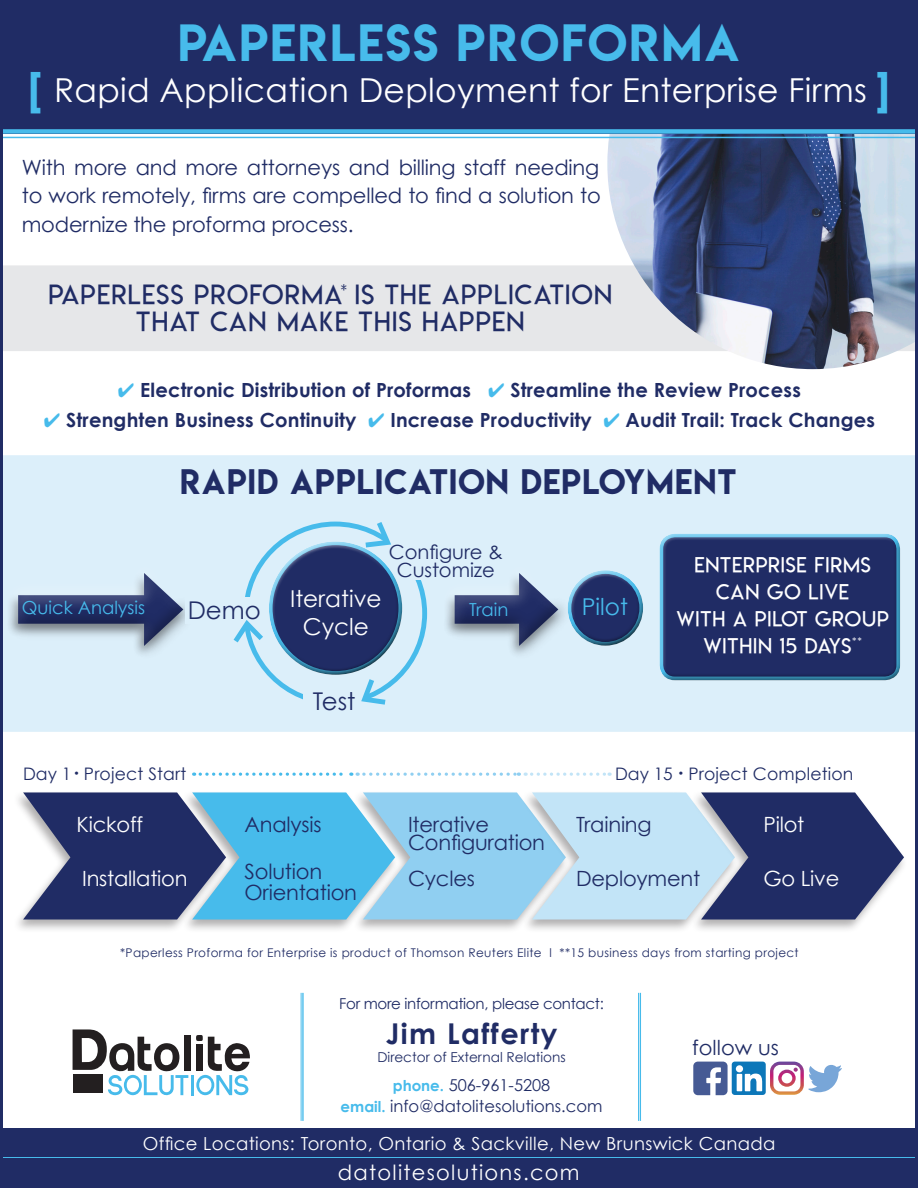
<style>
.page{position:relative;width:918px;height:1188px;background:#fff}
.page>*{position:absolute;margin:0;border:0;box-sizing:border-box;transform-origin:0 0}
.t1{font:46.5px "Lemon Milk";letter-spacing:.05em;color:#47bbeb}
.t2{font:33px "Century Gothic";letter-spacing:.01em;color:#fff}
.t3{font:31.5px "Lemon Milk";letter-spacing:.04em;color:#202c65}
.t4{font:700 28.65px "Century Gothic";letter-spacing:.05em;color:#202c65}
.t5{font:27px "Lemon Milklight";letter-spacing:.05em;color:#202c65}
.t6{font:24.45px "Century Gothic";color:#202c65}
.t7{font:23.25px/27.9px "Century Gothic";color:#fff;text-align:center}
.t8{font:23.25px "Century Gothic";color:#47bbeb}
.t9{font:21px/28.5px "Century Gothic";letter-spacing:-.01em;color:#202c65;text-align:justify}
.t10{font:21px "Lemon Milklight";letter-spacing:.04em;color:#fff}
.t11{font:21px "Century Gothic";letter-spacing:-.01em;color:#fff}
.t12{font:21px "Century Gothic";letter-spacing:.06em;color:#fff}
.t13{font:20.55px "Century Gothic";color:#202c65}
.t14{font:700 19.5px "Century Gothic";letter-spacing:.01em;color:#202c65}
.t15{font:19.5px "Century Gothic";color:#202c65}
.t16{font:18px "Century Gothic";letter-spacing:.02em;color:#fff}
.t17{font:18px "Century Gothic";color:#47bbeb}
.t18{font:17.25px "Century Gothic";letter-spacing:.01em;color:#202c65}
.t19{font:16.35px "Century Gothic";color:#202c65}
.t20{font:15px "Century Gothic";letter-spacing:-.02em;color:#202c65}
.t21{font:13.65px "Century Gothic";color:#202c65}
.t22{font:12px "Century Gothic";letter-spacing:.03em;color:#202c65}
.s1{font-weight:700;font-size:45px;color:#47bbeb}
.s2{color:#47bbeb}
.s3{font-weight:700;font-size:15px;color:#47bbeb}
</style>
<div class="page">
<div style="left:4px;top:265px;width:603px;height:86px;background:#e6e7e9"></div>
<img style="left:607px;top:139px;width:307px;height:230px">
<div style="left:0;top:1129px;width:918px;height:59px;background:#202c65"></div>
<hr style="left:0;top:1157px;width:918px;height:1px;background:#47bbeb">
<svg style="left:4px;top:134px;width:910px;height:5px"></svg>
<div style="left:4px;top:4px;width:910px;height:130px;background:#202c65"></div>
<div style="left:184px;top:1035px;width:7px;height:36px;background:#231f20"></div>
<hr style="left:191px;top:1075px;width:3px;height:20px;background:#47bbeb">
<svg style="left:196px;top:1035px;width:54px;height:60px"></svg>
<svg style="left:73px;top:1029px;width:115px;height:67px"></svg>
<hr style="left:302px;top:993px;width:2px;height:128px;background:#47bbeb">
<hr style="left:301px;top:993px;width:1px;height:128px;background:#47bbeb">
<svg style="left:693px;top:1062px;width:149px;height:33px"></svg>
<hr style="left:640px;top:993px;width:1px;height:128px;background:#47bbeb">
<hr style="left:638px;top:993px;width:1px;height:128px;background:#47bbeb">
<div style="left:4px;top:455px;width:910px;height:277px;background:#dceffa"></div>
<div style="left:1px;top:559px;width:191px;height:95px;background:#fff;opacity:.75"></div>
<div style="left:5px;top:595px;width:193px;height:66px;background:#231f20;opacity:.75"></div>
<div style="left:185px;top:597px;width:79px;height:27px;background:#dceffa"></div>
<div style="left:303px;top:688px;width:64px;height:26px;background:#dceffa"></div>
<div style="left:388px;top:528px;width:92px;height:51px;background:#dceffa"></div>
<svg style="left:360px;top:517px;width:35px;height:22px"></svg>
<svg style="left:358px;top:676px;width:33px;height:32px"></svg>
<svg style="left:229px;top:616px;width:39px;height:32px"></svg>
<div style="left:657px;top:532px;width:245px;height:143px;background:#fff;opacity:.75"></div>
<div style="left:657px;top:537px;width:245px;height:144px;background:#231f20;opacity:.75"></div>
<div style="left:13px;top:790px;width:217px;height:144px;background:#231f20;opacity:.36"></div>
<div style="left:182px;top:790px;width:217px;height:144px;background:#231f20;opacity:.36"></div>
<div style="left:352px;top:790px;width:218px;height:144px;background:#231f20;opacity:.36"></div>
<div style="left:521px;top:790px;width:218px;height:144px;background:#231f20;opacity:.36"></div>
<div style="left:691px;top:790px;width:217px;height:144px;background:#231f20;opacity:.36"></div>
<svg style="left:23px;top:792px;width:881px;height:128px;background:#7099bf"></svg>
<svg style="left:194px;top:773px;width:164px;height:3px"></svg>
<svg style="left:364px;top:773px;width:155px;height:3px"></svg>
<svg style="left:532px;top:773px;width:78px;height:3px"></svg>
<div style="left:438px;top:559px;width:129px;height:96px;background:#fff;opacity:.75"></div>
<div style="left:441px;top:595px;width:132px;height:66px;background:#231f20;opacity:.75"></div>
<div style="left:565px;top:568px;width:78px;height:61px;background:#fff;opacity:.75"></div>
<div style="left:567px;top:584px;width:76px;height:63px;background:#231f20;opacity:.75"></div>
<div style="left:267px;top:539px;width:130px;height:104px;background:#fff;opacity:.75"></div>
<div style="left:272px;top:566px;width:131px;height:110px;background:#231f20;opacity:.75"></div>
<p class="t1" style="left:178px;top:10px;width:563px">PAPERLESS PROFORMA</p>
<p class="t2" style="left:27px;top:70px;width:865px"><span class="s1">[</span> Rapid Application Deployment for Enterprise Firms <span class="s1">]</span></p>
<p class="t9" style="left:22px;top:153px;width:581px">With more and more attorneys and billing staff needing to work remotely, firms are compelled to find a solution to modernize the proforma process.</p>
<p class="t5" style="left:49px;top:278px;width:565px">PAPERLESS PROFORMA<sup>*</sup> IS THE APPLICATION</p>
<p class="t5" style="left:136px;top:305px;width:390px">THAT CAN MAKE THIS HAPPEN</p>
<p class="t14" style="left:118px;top:377px;width:685px"><span class="s2">✔</span> Electronic Distribution of Proformas <span class="s2">✔</span> Streamline the Review Process</p>
<p class="t14" style="left:44px;top:407px;width:833px"><span class="s2">✔</span> Strenghten Business Continuity <span class="s2">✔</span> Increase Productivity <span class="s2">✔</span> Audit Trail: Track Changes</p>
<p class="t3" style="left:180px;top:459px;width:557px">RAPID APPLICATION DEPLOYMENT</p>
<p class="t17" style="left:22px;top:597px;width:125px">Quick Analysis</p>
<p class="t6" style="left:188px;top:595px;width:75px">Demo</p>
<p class="t7" style="left:290px;top:584px;width:93px">Iterative<br>Cycle</p>
<p class="t15" style="left:389px;top:540px;width:115px">Configure &amp;</p>
<p class="t15" style="left:397px;top:558px;width:100px">Customize</p>
<p class="t17" style="left:469px;top:598px;width:41px">Train</p>
<p class="t8" style="left:582px;top:592px;width:48px">Pilot</p>
<p class="t6" style="left:313px;top:686px;width:44px">Test</p>
<p class="t10" style="left:694px;top:551px;width:178px">ENTERPRISE FIRMS</p>
<p class="t10" style="left:716px;top:578px;width:134px">CAN GO LIVE</p>
<p class="t10" style="left:676px;top:605px;width:214px">WITH A PILOT GROUP</p>
<p class="t10" style="left:703px;top:632px;width:160px">WITHIN 15 DAYS<sup>*</sup> <sup>*</sup></p>
<p class="t18" style="left:23px;top:763px;width:165px">Day 1 <sup>•</sup> Project Start</p>
<p class="t18" style="left:615px;top:763px;width:240px">Day 15 <sup>•</sup> Project Completion</p>
<p class="t11" style="left:77px;top:812px;width:68px">Kickoff</p>
<p class="t11" style="left:82px;top:866px;width:107px">Installation</p>
<p class="t9" style="left:245px;top:810px;width:79px">Analysis</p>
<p class="t9" style="left:245px;top:857px;width:79px">Solution</p>
<p class="t9" style="left:245px;top:878px;width:114px">Orientation</p>
<p class="t9" style="left:408px;top:810px;width:83px">Iterative</p>
<p class="t9" style="left:408px;top:828px;width:139px">Configuration</p>
<p class="t9" style="left:408px;top:864px;width:68px">Cycles</p>
<p class="t9" style="left:576px;top:810px;width:77px">Training</p>
<p class="t9" style="left:576px;top:864px;width:126px">Deployment</p>
<p class="t11" style="left:764px;top:812px;width:42px">Pilot</p>
<p class="t11" style="left:764px;top:866px;width:77px">Go Live</p>
<p class="t22" style="left:120px;top:945px;width:680px">*Paperless Proforma for Enterprise is product of Thomson Reuters Elite l **15 business days from starting project</p>
<p class="t20" style="left:339px;top:994px;width:266px">For more information, please contact:</p>
<p class="t4" style="left:386px;top:1016px;width:173px">Jim Lafferty</p>
<p class="t21" style="left:377px;top:1049px;width:190px">Director of External Relations</p>
<p class="t19" style="left:393px;top:1075px;width:159px"><span class="s3">phone.</span> 506-961-5208</p>
<p class="t19" style="left:341px;top:1096px;width:263px"><span class="s3">email.</span> info@datolitesolutions.com</p>
<p class="t13" style="left:692px;top:1035px;width:88px">follow us</p>
<p class="t16" style="left:143px;top:1132px;width:634px">Office Locations: Toronto, Ontario &amp; Sackville, New Brunswick Canada</p>
<p class="t12" style="left:338px;top:1160px;width:243px">datolitesolutions.com</p>
</div>
